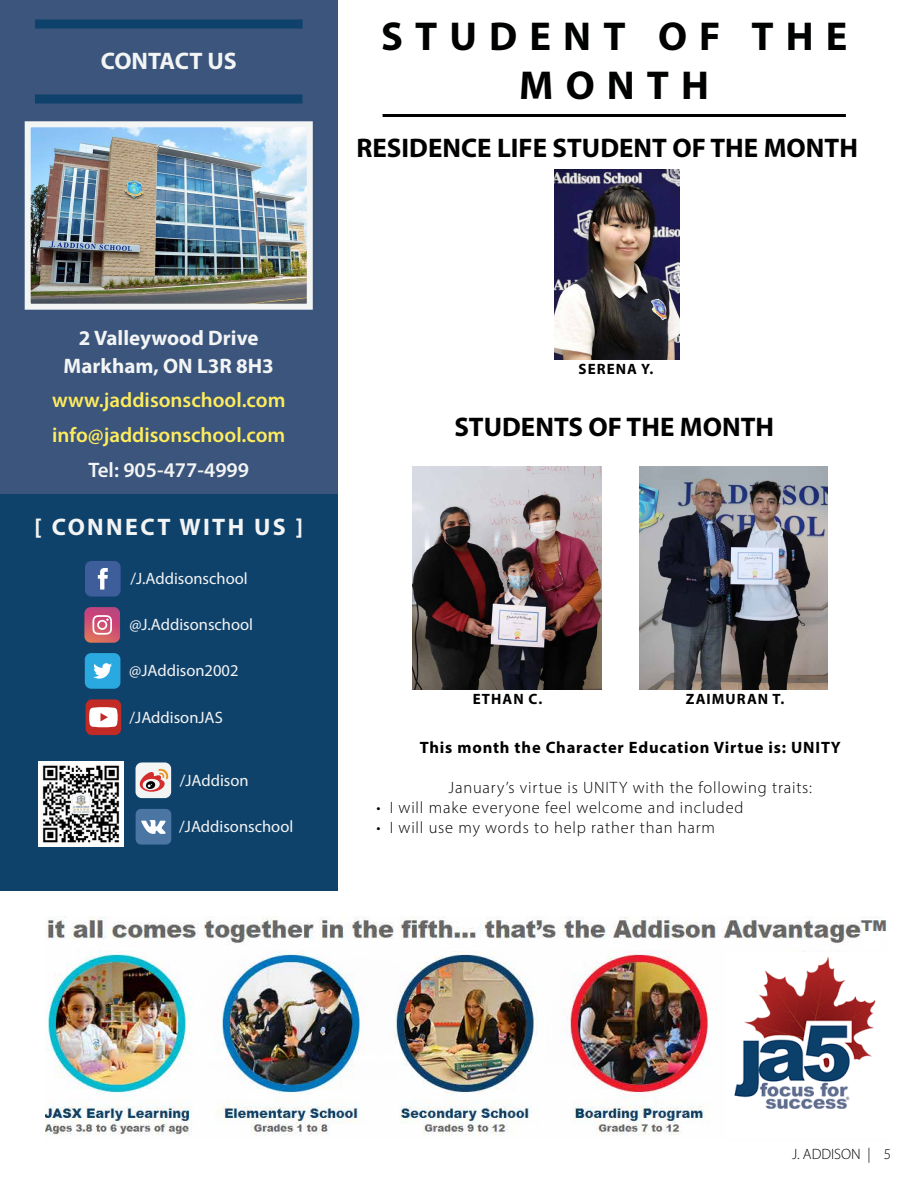
<style>
.page{position:relative;width:918px;height:1188px;background:#fff}
.page>*{position:absolute;margin:0;border:0;box-sizing:border-box;transform-origin:0 0}
.t1{font:700 40.5px/48.6px "Myriad Pro";letter-spacing:.3em;color:#000101;text-align:center}
.t2{font:700 27px "Myriad Pro";color:#000101}
.t3{font:700 24px "Myriad Pro";letter-spacing:.1em;color:#f3f4f4}
.t4{font:700 24px "Myriad Pro";color:#f3f4f4}
.t5{font:600 21px/34.5px "Myriad Pro";color:#feec5d}
.t6{font:700 21px/27.6px "Myriad Pro";color:#f3f4f4;text-align:center}
.t7{font:600 21px "Myriad Pro";color:#f3f4f4}
.t8{font:300 16.5px "Myriad Pro";letter-spacing:.05em;color:#000}
.t9{font:16.5px "Myriad Pro";color:#f3f4f4}
.t10{font:700 16.5px "Myriad Pro";letter-spacing:.05em;color:#000}
.t11{font:700 15px "Myriad Pro";letter-spacing:.07em;color:#000}
.t12{font:300 15px "Myriad Pro";color:#000}
</style>
<div class="page">
<hr style="left:383px;top:114px;width:463px;height:3px;background:#000">
<img style="left:554px;top:170px;width:126px;height:189px">
<img style="left:412px;top:467px;width:190px;height:222px">
<img style="left:639px;top:467px;width:189px;height:222px">
<div style="left:0;top:0;width:338px;height:876px;background:#3b557c"></div>
<img style="left:32px;top:128px;width:274px;height:175px">
<div style="left:25px;top:121px;width:288px;height:189px;border:6px solid #f3f4f4"></div>
<div style="left:35px;top:20px;width:268px;height:8px;background:#0e416b"></div>
<div style="left:35px;top:94px;width:268px;height:10px;background:#0e416b"></div>
<img style="left:45px;top:916px;width:838px;height:219px">
<img style="left:727px;top:952px;width:156px;height:183px">
<img style="left:862px;top:919px;width:25px;height:17px">
<div style="left:864px;top:934px;width:17px;height:13px;background:#fff"></div>
<div style="left:0;top:495px;width:338px;height:396px;background:#0f426b"></div>
<div style="left:85px;top:653px;width:35px;height:36px;background:#2aa9e0;border-radius:6px"></div>
<svg style="left:93px;top:663px;width:19px;height:16px"></svg>
<div style="left:85px;top:561px;width:36px;height:36px;background:#3e5d9b;border-radius:6px"></div>
<svg style="left:98px;top:568px;width:10px;height:22px"></svg>
<svg style="left:84px;top:607px;width:36px;height:36px"></svg>
<div style="left:86px;top:699px;width:35px;height:36px;background:#c22a26;border-radius:6px"></div>
<svg style="left:89px;top:707px;width:29px;height:20px"></svg>
<div style="left:136px;top:762px;width:35px;height:36px;background:#f3f4f4;border-radius:6px"></div>
<svg style="left:139px;top:768px;width:29px;height:24px"></svg>
<img style="left:38px;top:761px;width:86px;height:85px">
<div style="left:136px;top:809px;width:35px;height:36px;background:#4b76a4;border-radius:5px"></div>
<svg style="left:141px;top:820px;width:25px;height:14px"></svg>
<h3 class="t4" style="left:101px;top:45px;width:137px">CONTACT US</h3>
<h1 class="t1" style="left:381px;top:11px;width:468px">STUDENT OF THE<br>MONTH</h1>
<h2 class="t2" style="left:357px;top:130px;width:503px">RESIDENCE LIFE STUDENT OF THE MONTH</h2>
<p class="t6" style="left:64px;top:324px;width:212px">2 Valleywood Drive<br>Markham, ON L3R 8H3</p>
<p class="t5" style="left:52px;top:382px;width:235px">www.jaddisonschool.com info@jaddisonschool.com</p>
<p class="t7" style="left:88px;top:457px;width:162px">Tel: 905-477-4999</p>
<h3 class="t3" style="left:35px;top:512px;width:270px">[ CONNECT WITH US ]</h3>
<p class="t9" style="left:131px;top:568px;width:119px">/J.Addisonschool</p>
<p class="t9" style="left:129px;top:614px;width:125px">@J.Addisonschool</p>
<p class="t9" style="left:129px;top:661px;width:111px">@JAddison2002</p>
<p class="t9" style="left:130px;top:707px;width:95px">/JAddisonJAS</p>
<p class="t9" style="left:180px;top:770px;width:70px">/JAddison</p>
<p class="t9" style="left:179px;top:816px;width:115px">/JAddisonschool</p>
<p class="t11" style="left:579px;top:359px;width:76px">SERENA Y.</p>
<h2 class="t2" style="left:454px;top:409px;width:321px">STUDENTS OF THE MONTH</h2>
<p class="t11" style="left:473px;top:689px;width:71px">ETHAN C.</p>
<p class="t11" style="left:686px;top:689px;width:100px">ZAIMURAN T.</p>
<p class="t10" style="left:420px;top:737px;width:423px">This month the Character Education Virtue is: UNITY</p>
<p class="t8" style="left:449px;top:778px;width:365px">January’s virtue is UNITY with the following traits:</p>
<p class="t8" style="left:376px;top:797px;width:369px">• I will make everyone feel welcome and included</p>
<p class="t8" style="left:376px;top:817px;width:340px">• I will use my words to help rather than harm</p>
<p class="t12" style="left:792px;top:1145px;width:100px">J. ADDISON | 5</p>
</div>
